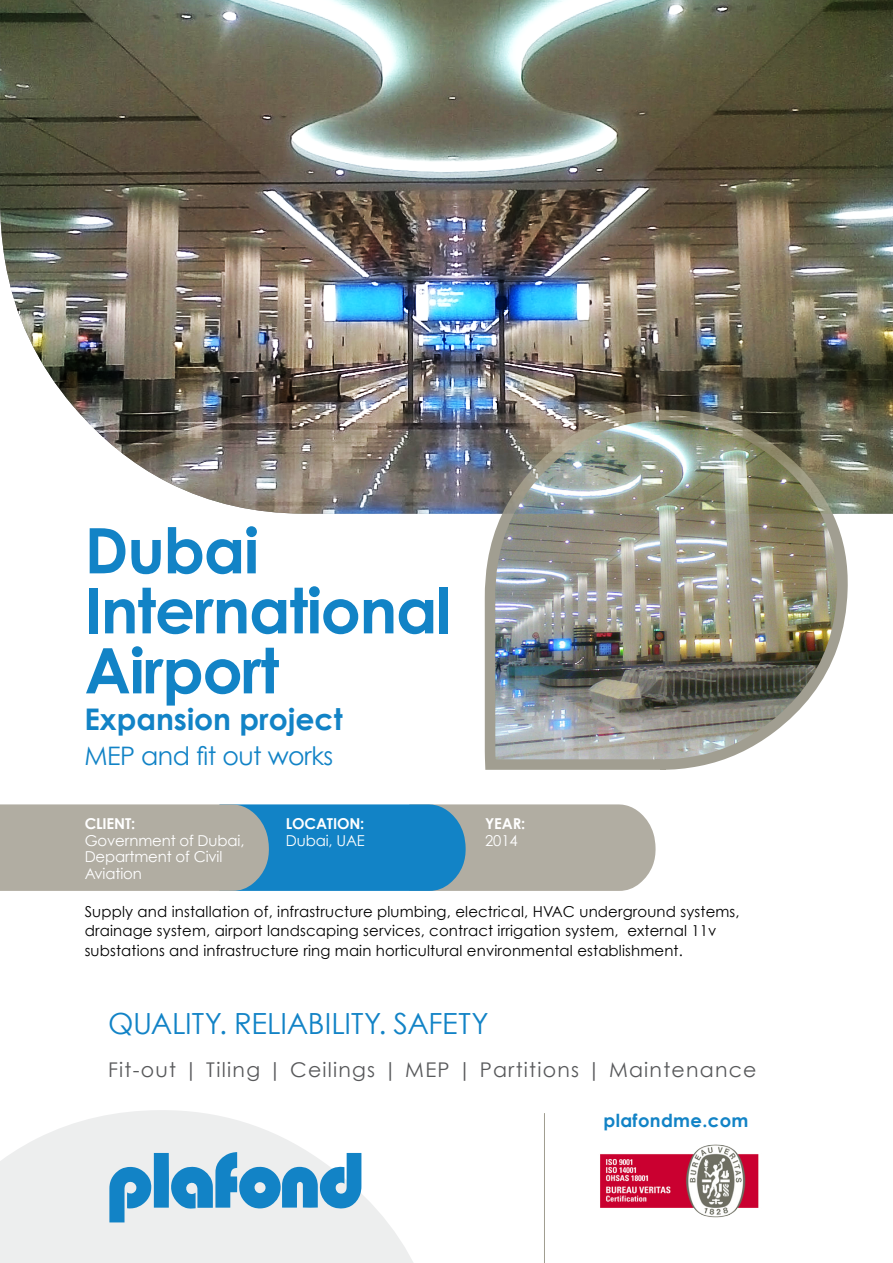
<style>
.page{position:relative;width:893px;height:1263px;background:#fff}
.page>*{position:absolute;margin:0;border:0;box-sizing:border-box;transform-origin:0 0}
.t1{font:700 62.85px/60px "Century Gothic";letter-spacing:-.02em;color:#1283c6}
.t2{font:700 29.85px "Century Gothic";color:#1283c6}
.t3{font:29.1px "Century Gothic";letter-spacing:-.01em;color:#1283c6}
.t4{font:25.5px "Century Gothic";letter-spacing:-.02em;color:#1283c6}
.t5{font:20.25px "Century Gothic";letter-spacing:.06em;color:#58595b}
.t6{font:700 18px "Century Gothic";letter-spacing:.02em;color:#1283c6}
.t7{font:15px/19.5px "Century Gothic";letter-spacing:.01em;color:#000}
.t8{font:15px/16.4px "Century Gothic";letter-spacing:-.01em;color:#fff}
.t9{font:700 15px "Century Gothic";letter-spacing:-.01em;color:#fff}
</style>
<div class="page">
<img style="left:0;top:0;width:893px;height:514px">
<svg style="left:0;top:804px;width:656px;height:87px;background:#82a1ae"></svg>
<img style="left:479px;top:405px;width:373px;height:365px">
<svg style="left:0;top:1110px;width:413px;height:153px;fill:#edeeee"></svg>
<svg style="left:109px;top:1152px;width:252px;height:70px;background:#87bcdb"></svg>
<hr style="left:544px;top:1113px;width:1px;height:150px;background:#a19e91">
<img style="left:600px;top:1144px;width:159px;height:74px">
<p class="t1" style="left:84px;top:519px;width:368px">Dubai<br>International<br>Airport</p>
<p class="t2" style="left:84px;top:701px;width:260px">Expansion project</p>
<p class="t4" style="left:84px;top:740px;width:250px">MEP and fit out works</p>
<p class="t9" style="left:85px;top:814px;width:52px">CLIENT:</p>
<p class="t8" style="left:85px;top:832px;width:161px">Government of Dubai,<br>Department of Civil<br>Aviation</p>
<p class="t7" style="left:85px;top:901px;width:656px">Supply and installation of, infrastructure plumbing, electrical, HVAC underground systems, drainage system, airport landscaping services, contract irrigation system, external 11v substations and infrastructure ring main horticultural environmental establishment.</p>
<p class="t9" style="left:286px;top:814px;width:80px">LOCATION:</p>
<p class="t8" style="left:286px;top:832px;width:81px">Dubai, UAE</p>
<p class="t9" style="left:485px;top:814px;width:42px">YEAR:</p>
<p class="t8" style="left:485px;top:832px;width:34px">2014</p>
<p class="t3" style="left:108px;top:1006px;width:382px">QUALITY. RELIABILITY. SAFETY</p>
<p class="t5" style="left:108px;top:1057px;width:650px">Fit-out | Tiling | Ceilings | MEP | Partitions | Maintenance</p>
<p class="t6" style="left:603px;top:1109px;width:147px">plafondme.com</p>
</div>
